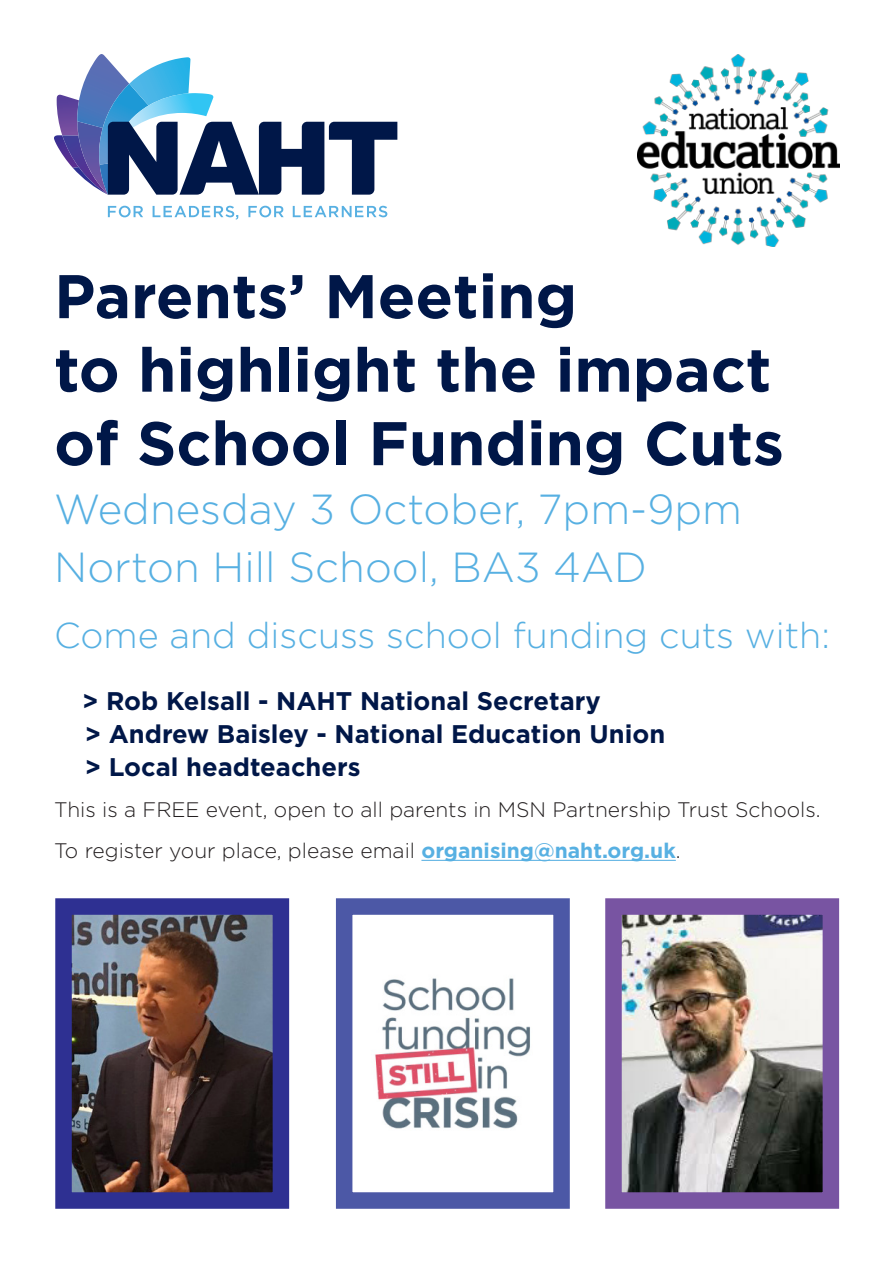
<style>
.page{position:relative;width:893px;height:1263px;background:#fff}
.page>*{position:absolute;margin:0;border:0;box-sizing:border-box;transform-origin:0 0}
.t1{font:700 61.5px/73.5px "Gotham";color:#001748}
.t2{font:300 42px "Gotham";color:#57b0e2}
.t3{font:300 36px "Gotham";color:#57b0e2}
.t4{font:700 25.5px "Gotham";color:#001748}
.t5{font:300 21px "Gotham";color:#231f20}
.s1{font-weight:700;color:#57b0e2}
</style>
<div class="page">
<svg style="left:108px;top:206px;width:35px;height:11px"></svg>
<svg style="left:153px;top:206px;width:85px;height:13px"></svg>
<svg style="left:248px;top:206px;width:36px;height:11px"></svg>
<svg style="left:293px;top:206px;width:94px;height:11px"></svg>
<svg style="left:54px;top:54px;width:343px;height:141px"></svg>
<hr style="left:421px;top:860px;width:255px;height:1px;background:#57b0e2">
<img style="left:622px;top:915px;width:200px;height:277px">
<div style="left:605px;top:898px;width:234px;height:311px;border:16px solid #7854a2"></div>
<img style="left:72px;top:915px;width:200px;height:277px">
<div style="left:55px;top:898px;width:234px;height:311px;border:16px solid #2e3092"></div>
<img style="left:375px;top:978px;width:155px;height:151px">
<div style="left:336px;top:898px;width:234px;height:311px;border:16px solid #4c58a6"></div>
<img style="left:638px;top:54px;width:201px;height:192px">
<p class="t1" style="left:54px;top:259px;width:524px">Parents’ Meeting</p>
<p class="t1" style="left:54px;top:333px;width:731px">to highlight the impact of School Funding Cuts</p>
<p class="t2" style="left:54px;top:486px;width:689px">Wednesday 3 October, 7pm-9pm</p>
<p class="t2" style="left:54px;top:544px;width:594px">Norton Hill School, BA3 4AD</p>
<p class="t3" style="left:54px;top:616px;width:777px">Come and discuss school funding cuts with:</p>
<p class="t4" style="left:82px;top:684px;width:520px">&gt; Rob Kelsall - NAHT National Secretary</p>
<p class="t4" style="left:85px;top:717px;width:582px">&gt; Andrew Baisley - National Education Union</p>
<p class="t4" style="left:85px;top:750px;width:277px">&gt; Local headteachers</p>
<p class="t5" style="left:54px;top:798px;width:768px">This is a FREE event, open to all parents in MSN Partnership Trust Schools.</p>
<p class="t5" style="left:54px;top:839px;width:628px">To register your place, please email <span class="s1">organising@naht.org.uk</span>.</p>
</div>
